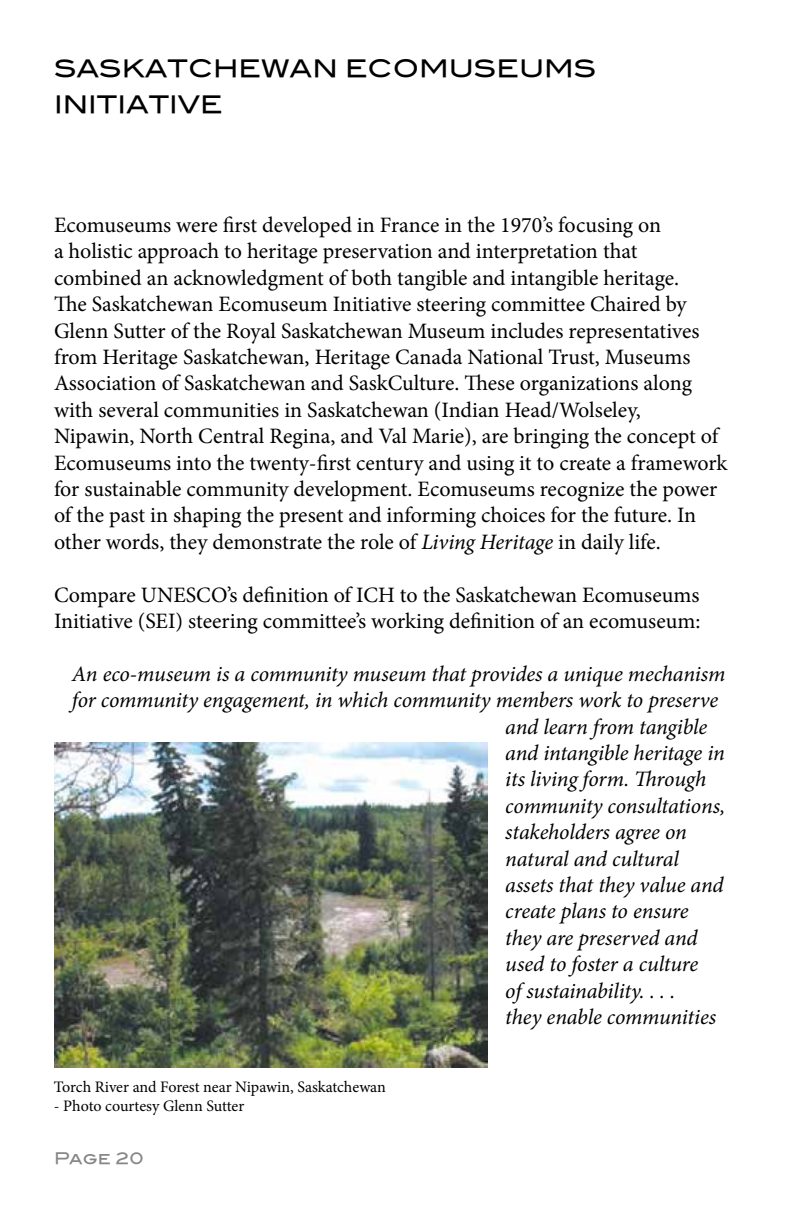
<style>
.page{position:relative;width:792px;height:1224px;background:#fff}
.page>*{position:absolute;margin:0;border:0;box-sizing:border-box;transform-origin:0 0}
.t1{font:24px/36px "Blair Md ITCTT Medium";color:#000}
.t2{font:22px/26.4px "Minion Pro";letter-spacing:-.005em;color:#000}
.t3{font:italic 22px "Minion Pro";letter-spacing:-.01em;color:#000}
.t4{font:16px "Minion Pro";letter-spacing:-.005em;color:#000}
.t5{font:16px "Blair Md ITCTT Medium";color:#878787}
.s1{font-style:italic}
</style>
<div class="page">
<img style="left:54px;top:742px;width:433px;height:325px">
<p class="t1" style="left:54px;top:48px;width:544px">SASKATCHEWAN ECOMUSEUMS<br>INITIATIVE</p>
<p class="t2" style="left:54px;top:212px;width:675px">Ecomuseums were first developed in France in the 1970’s focusing on<br>a holistic approach to heritage preservation and interpretation that combined an acknowledgment of both tangible and intangible heritage.<br>The Saskatchewan Ecomuseum Initiative steering committee Chaired by Glenn Sutter of the Royal Saskatchewan Museum includes representatives from Heritage Saskatchewan, Heritage Canada National Trust, Museums Association of Saskatchewan and SaskCulture. These organizations along with several communities in Saskatchewan (Indian Head/Wolseley,<br>Nipawin, North Central Regina, and Val Marie), are bringing the concept of Ecomuseums into the twenty-first century and using it to create a framework for sustainable community development. Ecomuseums recognize the power of the past in shaping the present and informing choices for the future. In other words, they demonstrate the role of <span class="s1">Living Heritage</span> in daily life.</p>
<p class="t2" style="left:54px;top:581px;width:648px">Compare UNESCO’s definition of ICH to the Saskatchewan Ecomuseums<br>Initiative (SEI) steering committee’s working definition of an ecomuseum:</p>
<p class="t3" style="left:72px;top:659px;width:655px">An eco-museum is a community museum that provides a unique mechanism</p>
<p class="t3" style="left:72px;top:685px;width:648px">for community engagement, in which community members work to preserve</p>
<p class="t3" style="left:505px;top:712px;width:204px">and learn from tangible</p>
<p class="t3" style="left:505px;top:738px;width:221px">and intangible heritage in</p>
<p class="t3" style="left:505px;top:764px;width:203px">its living form. Through</p>
<p class="t3" style="left:505px;top:791px;width:221px">community consultations,</p>
<p class="t3" style="left:505px;top:817px;width:183px">stakeholders agree on</p>
<p class="t3" style="left:505px;top:844px;width:175px">natural and cultural</p>
<p class="t3" style="left:505px;top:870px;width:220px">assets that they value and</p>
<p class="t3" style="left:505px;top:896px;width:185px">create plans to ensure</p>
<p class="t3" style="left:505px;top:923px;width:194px">they are preserved and</p>
<p class="t3" style="left:505px;top:949px;width:195px">used to foster a culture</p>
<p class="t3" style="left:505px;top:976px;width:171px">of sustainability. . . .</p>
<p class="t3" style="left:505px;top:1002px;width:212px">they enable communities</p>
<p class="t4" style="left:54px;top:1076px;width:333px">Torch River and Forest near Nipawin, Saskatchewan</p>
<p class="t4" style="left:54px;top:1095px;width:192px">- Photo courtesy Glenn Sutter</p>
<p class="t5" style="left:54px;top:1146px;width:92px">Page 20</p>
</div>
